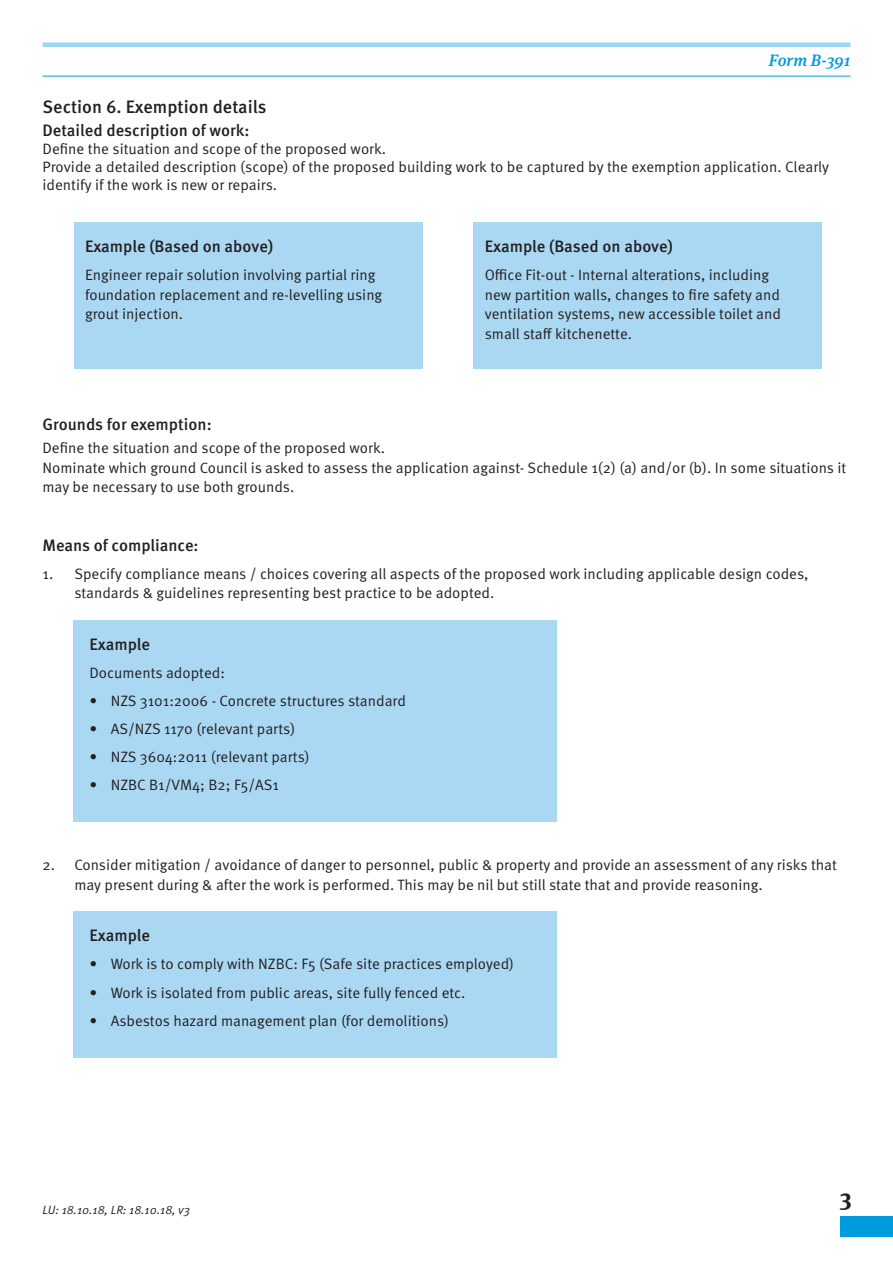
<style>
.page{position:relative;width:893px;height:1263px;background:#fff}
.page>*{position:absolute;margin:0;border:0;box-sizing:border-box;transform-origin:0 0}
.t1{font:700 24px "Meta Serif Pro";color:#231f20}
.t2{font:500 18px "Meta Pro";color:#231f20}
.t3{font:500 16.5px "Meta Pro";color:#231f20}
.t4{font:italic 500 16.5px "Meta Serif Pro";color:#009bde}
.t5{font:15px/19.5px "Meta Pro";color:#231f20}
.t6{font:italic 12px "Meta Pro";color:#231f20}
</style>
<div class="page">
<hr style="left:43px;top:43px;width:807px;height:4px;background:#9ad7f1">
<hr style="left:43px;top:76px;width:807px;height:1px;background:#009bde">
<div style="left:841px;top:1216px;width:52px;height:20px;background:#009bde"></div>
<div style="left:74px;top:222px;width:348px;height:147px;background:#aad8f3"></div>
<div style="left:74px;top:620px;width:483px;height:202px;background:#aad8f3"></div>
<div style="left:74px;top:911px;width:483px;height:147px;background:#aad8f3"></div>
<div style="left:473px;top:222px;width:349px;height:147px;background:#aad8f3"></div>
<p class="t4" style="left:769px;top:48px;width:83px">Form B-391</p>
<p class="t2" style="left:43px;top:96px;width:225px">Section 6. Exemption details</p>
<p class="t3" style="left:43px;top:120px;width:209px">Detailed description of work:</p>
<p class="t5" style="left:43px;top:140px;width:788px;line-height:18px">Define the situation and scope of the proposed work.<br>Provide a detailed description (scope) of the proposed building work to be captured by the exemption application. Clearly identify if the work is new or repairs.</p>
<p class="t3" style="left:85px;top:236px;width:190px">Example (Based on above)</p>
<p class="t5" style="left:85px;top:265px;width:299px">Engineer repair solution involving partial ring foundation replacement and re-levelling using grout injection.</p>
<p class="t3" style="left:485px;top:236px;width:190px">Example (Based on above)</p>
<p class="t5" style="left:485px;top:265px;width:298px">Office Fit-out - Internal alterations, including new partition walls, changes to fire safety and ventilation systems, new accessible toilet and small staff kitchenette.</p>
<p class="t3" style="left:43px;top:414px;width:171px">Grounds for exemption:</p>
<p class="t5" style="left:43px;top:439px;width:805px">Define the situation and scope of the proposed work.<br>Nominate which ground Council is asked to assess the application against- Schedule 1(2) (a) and/or (b). In some situations it may be necessary to use both grounds.</p>
<p class="t3" style="left:43px;top:535px;width:158px">Means of compliance:</p>
<p class="t5" style="left:74px;top:564px;width:736px;text-indent:-32px">1. Specify compliance means / choices covering all aspects of the proposed work including applicable design codes, standards &amp; guidelines representing best practice to be adopted.</p>
<p class="t3" style="left:89px;top:634px;width:62px">Example</p>
<p class="t5" style="left:89px;top:663px;width:137px">Documents adopted:</p>
<p class="t5" style="left:89px;top:691px;width:318px">• NZS 3101:2006 - Concrete structures standard</p>
<p class="t5" style="left:89px;top:719px;width:207px">• AS/NZS 1170 (relevant parts)</p>
<p class="t5" style="left:89px;top:747px;width:222px">• NZS 3604:2011 (relevant parts)</p>
<p class="t5" style="left:89px;top:775px;width:191px">• NZBC B1/VM4; B2; F5/AS1</p>
<p class="t5" style="left:74px;top:855px;width:764px;text-indent:-32px">2. Consider mitigation / avoidance of danger to personnel, public &amp; property and provide an assessment of any risks that may present during &amp; after the work is performed. This may be nil but still state that and provide reasoning.</p>
<p class="t3" style="left:89px;top:925px;width:62px">Example</p>
<p class="t5" style="left:89px;top:955px;width:426px">• Work is to comply with NZBC: F5 (Safe site practices employed)</p>
<p class="t5" style="left:89px;top:983px;width:377px">• Work is isolated from public areas, site fully fenced etc.</p>
<p class="t5" style="left:89px;top:1011px;width:361px">• Asbestos hazard management plan (for demolitions)</p>
<p class="t6" style="left:43px;top:1201px;width:149px">LU: 18.10.18, LR: 18.10.18, v3</p>
<h1 class="t1" style="left:840px;top:1178px;width:13px">3</h1>
</div>
